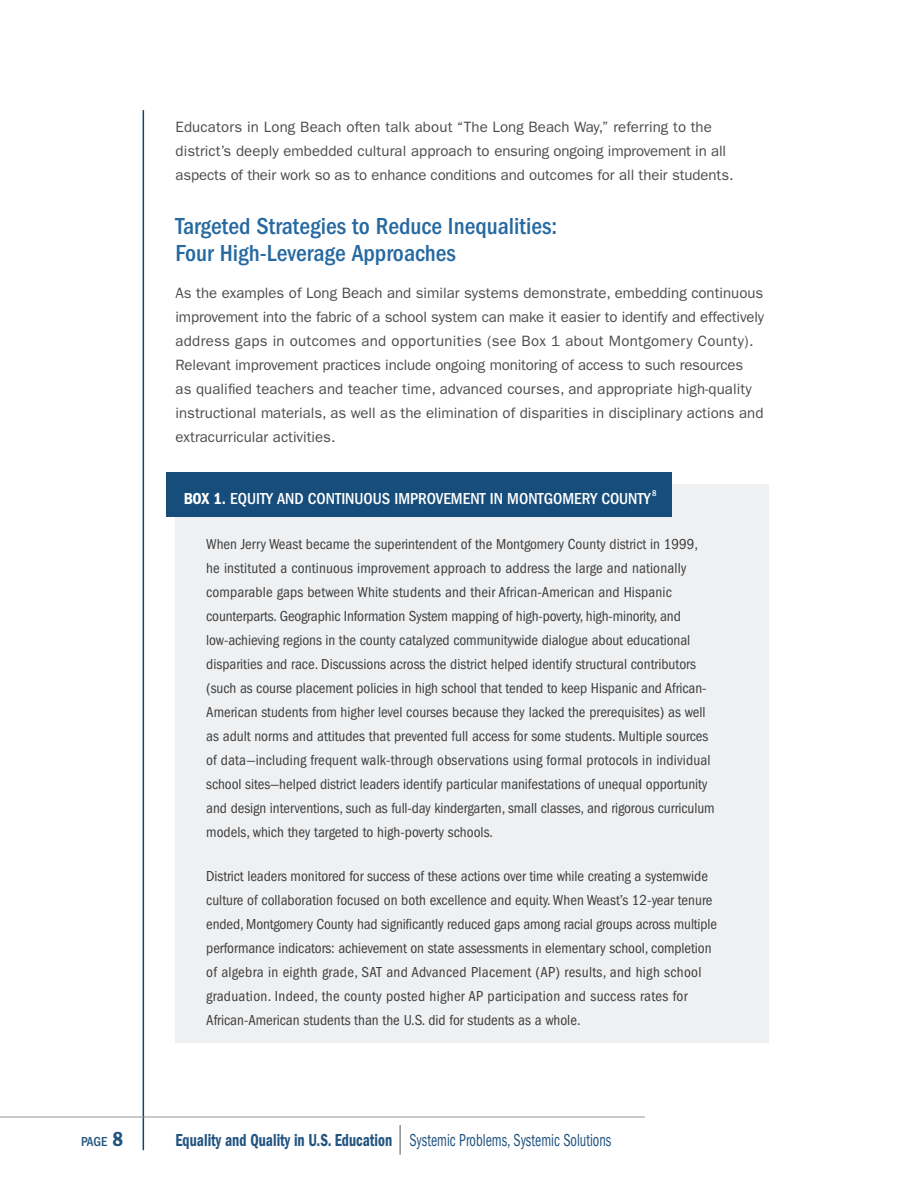
<style>
.page{position:relative;width:918px;height:1188px;background:#fff}
.page>*{position:absolute;margin:0;border:0;box-sizing:border-box;transform-origin:0 0}
.t1{font:500 condensed 24px/27px "ITC Franklin Gothic Std";color:#2669a1}
.t2{font:condensed 18px "ITC Franklin Gothic Std";color:#215480;scale:.78 1}
.t3{font:500 condensed 16.5px "ITC Franklin Gothic Std";color:#fff}
.t4{font:condensed 15px/24px "ITC Franklin Gothic Std";color:#3e3e3f}
.Paragraphs{font:15px/24px "ITC Franklin Gothic Std";color:#4b4c4d}
.t5{font:500 condensed 13.5px "ITC Franklin Gothic Std";color:#215480}
.t6{font:500 condensed 8.7px "ITC Franklin Gothic Std";color:#fff}
.s1{font-family:"ITC Franklin Gothic Std Dm Cd";font-weight:400;font-stretch:normal}
.s2{font-family:"ITC Franklin Gothic Std Dm Cd";font-weight:400;font-stretch:normal;font-size:21px}
.s3{font-family:"ITC Franklin Gothic Std Dm Cd";font-stretch:normal}
</style>
<div class="page">
<hr style="left:143px;top:110px;width:1px;height:1040px;background:#084673">
<hr style="left:0;top:1117px;width:645px;height:1px;background:#939598">
<hr style="left:400px;top:1125px;width:1px;height:30px;background:#57585a">
<div style="left:176px;top:484px;width:594px;height:558px;background:#eff0f1"></div>
<div style="left:166px;top:472px;width:506px;height:45px;background:#164d7a"></div>
<p class="Paragraphs" style="left:176px;top:115px;width:560px">Educators in Long Beach often talk about “The Long Beach Way,” referring to the district’s deeply embedded cultural approach to ensuring ongoing improvement in all aspects of their work so as to enhance conditions and outcomes for all their students.</p>
<h3 class="t1" style="left:176px;top:213px;width:383px">Targeted Strategies to Reduce Inequalities:<br>Four High-Leverage Approaches</h3>
<p class="Paragraphs" style="left:176px;top:281px;width:590px">As the examples of Long Beach and similar systems demonstrate, embedding continuous improvement into the fabric of a school system can make it easier to identify and effectively address gaps in outcomes and opportunities (see Box 1 about Montgomery County).<br>Relevant improvement practices include ongoing monitoring of access to such resources<br>as qualified teachers and teacher time, advanced courses, and appropriate high-quality instructional materials, as well as the elimination of disparities in disciplinary actions and extracurricular activities.</p>
<p class="t3" style="left:184px;top:490px;width:468px"><span class="s1">BOX 1.</span> EQUITY AND CONTINUOUS IMPROVEMENT IN MONTGOMERY COUNTY</p>
<p class="t6" style="left:652px;top:489px;width:6px">8</p>
<p class="t4" style="left:206px;top:532px;width:510px">When Jerry Weast became the superintendent of the Montgomery County district in 1999, he instituted a continuous improvement approach to address the large and nationally comparable gaps between White students and their African-American and Hispanic counterparts. Geographic Information System mapping of high-poverty, high-minority, and low-achieving regions in the county catalyzed communitywide dialogue about educational disparities and race. Discussions across the district helped identify structural contributors (such as course placement policies in high school that tended to keep Hispanic and African-American students from higher level courses because they lacked the prerequisites) as well as adult norms and attitudes that prevented full access for some students. Multiple sources of data—including frequent walk-through observations using formal protocols in individual school sites—helped district leaders identify particular manifestations of unequal opportunity and design interventions, such as full-day kindergarten, small classes, and rigorous curriculum models, which they targeted to high-poverty schools.</p>
<p class="t4" style="left:206px;top:864px;width:512px">District leaders monitored for success of these actions over time while creating a systemwide culture of collaboration focused on both excellence and equity. When Weast’s 12-year tenure ended, Montgomery County had significantly reduced gaps among racial groups across multiple performance indicators: achievement on state assessments in elementary school, completion of algebra in eighth grade, SAT and Advanced Placement (AP) results, and high school graduation. Indeed, the county posted higher AP participation and success rates for African-American students than the U.S. did for students as a whole.</p>
<p class="t5" style="left:81px;top:1133px;width:44px">PAGE <span class="s2">8</span></p>
<p class="t2" style="left:176px;top:1129px;width:560px"><span class="s3">Equality and Quality in U.S. Education</span> Systemic Problems, Systemic Solutions</p>
</div>
